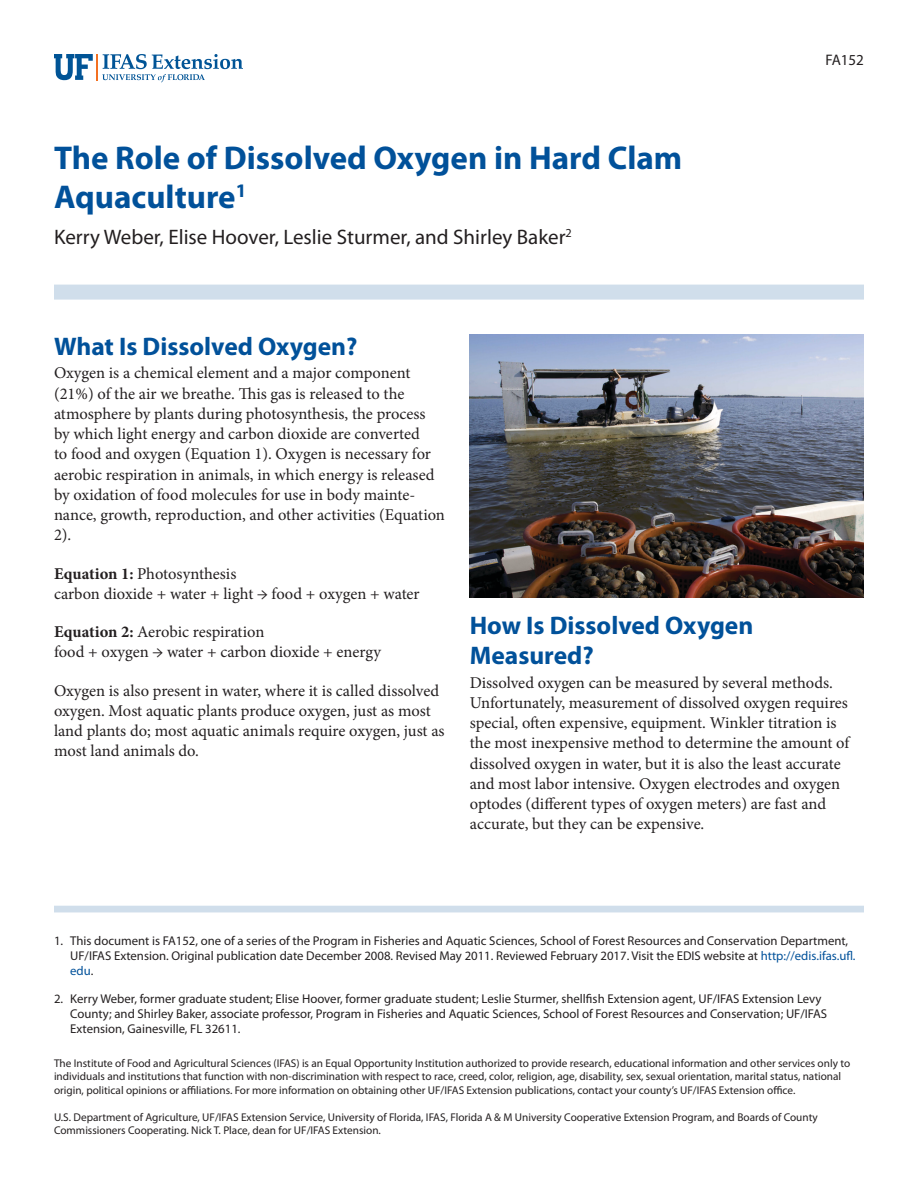
<style>
.page{position:relative;width:918px;height:1188px;background:#fff}
.page>*{position:absolute;margin:0;border:0;box-sizing:border-box;transform-origin:0 0}
.TitleRegular{font:700 33px/39.6px "Myriad Pro";color:#01519a}
.SectionHeading0{font:700 25.5px/30.6px "Myriad Pro";color:#01519a}
.Author{font:21px "Myriad Pro";color:#231f20}
.Paragraph{font:16.5px/20.2px "Minion Pro";color:#231f20}
.BlockParagraph{font:16.5px "Minion Pro";letter-spacing:-.005em;color:#231f20}
.PubNumber{font:15.3px "Myriad Pro";color:#231f20}
.t1{font:12.75px/15.3px "Myriad Pro";color:#231f20}
.Disclaimer{font:11.25px/13.5px "Myriad Pro";color:#231f20}
.s1{font-weight:700}
.s2{color:#01519a}
</style>
<div class="page">
<svg style="left:54px;top:54px;width:189px;height:28px"></svg>
<div style="left:54px;top:285px;width:810px;height:15px;background:#d0deeb"></div>
<div style="left:54px;top:906px;width:810px;height:6px;background:#d0deeb"></div>
<img style="left:470px;top:335px;width:394px;height:262px">
<p class="TitleRegular" style="left:54px;top:137px;width:630px">The Role of Dissolved Oxygen in Hard Clam<br>Aquaculture<sup>1</sup></p>
<p class="Author" style="left:54px;top:224px;width:519px">Kerry Weber, Elise Hoover, Leslie Sturmer, and Shirley Baker<sup>2</sup></p>
<p class="PubNumber" style="left:826px;top:51px;width:40px">FA152</p>
<p class="SectionHeading0" style="left:54px;top:330px;width:305px">What Is Dissolved Oxygen?</p>
<p class="Paragraph" style="left:54px;top:363px;width:393px">Oxygen is a chemical element and a major component (21%) of the air we breathe. This gas is released to the atmosphere by plants during photosynthesis, the process by which light energy and carbon dioxide are converted<br>to food and oxygen (Equation 1). Oxygen is necessary for aerobic respiration in animals, in which energy is released by oxidation of food molecules for use in body mainte&shy;nance, growth, reproduction, and other activities (Equation 2).</p>
<p class="BlockParagraph" style="left:54px;top:562px;width:184px"><span class="s1">Equation 1:</span> Photosynthesis</p>
<p class="Paragraph" style="left:54px;top:583px;width:367px">carbon dioxide + water + light → food + oxygen + water</p>
<p class="BlockParagraph" style="left:54px;top:621px;width:212px"><span class="s1">Equation 2:</span> Aerobic respiration</p>
<p class="Paragraph" style="left:54px;top:642px;width:329px">food + oxygen → water + carbon dioxide + energy</p>
<p class="Paragraph" style="left:54px;top:680px;width:392px">Oxygen is also present in water, where it is called dissolved oxygen. Most aquatic plants produce oxygen, just as most land plants do; most aquatic animals require oxygen, just as most land animals do.</p>
<p class="SectionHeading0" style="left:470px;top:609px;width:285px">How Is Dissolved Oxygen<br>Measured?</p>
<p class="Paragraph" style="left:470px;top:672px;width:381px">Dissolved oxygen can be measured by several methods.<br>Unfortunately, measurement of dissolved oxygen requires special, often expensive, equipment. Winkler titration is the most inexpensive method to determine the amount of dissolved oxygen in water, but it is also the least accurate and most labor intensive. Oxygen electrodes and oxygen optodes (different types of oxygen meters) are fast and accurate, but they can be expensive.</p>
<p class="t1" style="left:70px;top:933px;width:787px;text-indent:-16px">1. This document is FA152, one of a series of the Program in Fisheries and Aquatic Sciences, School of Forest Resources and Conservation Department,<br>UF/IFAS Extension. Original publication date December 2008. Revised May 2011. Reviewed February 2017. Visit the EDIS website at <span class="s2">http://edis.ifas.ufl. edu</span>.</p>
<p class="t1" style="left:70px;top:990px;width:759px;text-indent:-16px">2. Kerry Weber, former graduate student; Elise Hoover, former graduate student; Leslie Sturmer, shellfish Extension agent, UF/IFAS Extension Levy<br>County; and Shirley Baker, associate professor, Program in Fisheries and Aquatic Sciences, School of Forest Resources and Conservation; UF/IFAS<br>Extension, Gainesville, FL 32611.</p>
<p class="Disclaimer" style="left:54px;top:1056px;width:798px">The Institute of Food and Agricultural Sciences (IFAS) is an Equal Opportunity Institution authorized to provide research, educational information and other services only to individuals and institutions that function with non-discrimination with respect to race, creed, color, religion, age, disability, sex, sexual orientation, marital status, national origin, political opinions or affiliations. For more information on obtaining other UF/IFAS Extension publications, contact your county’s UF/IFAS Extension office.</p>
<p class="Disclaimer" style="left:54px;top:1110px;width:765px">U.S. Department of Agriculture, UF/IFAS Extension Service, University of Florida, IFAS, Florida A &amp; M University Cooperative Extension Program, and Boards of County<br>Commissioners Cooperating. Nick T. Place, dean for UF/IFAS Extension.</p>
</div>
